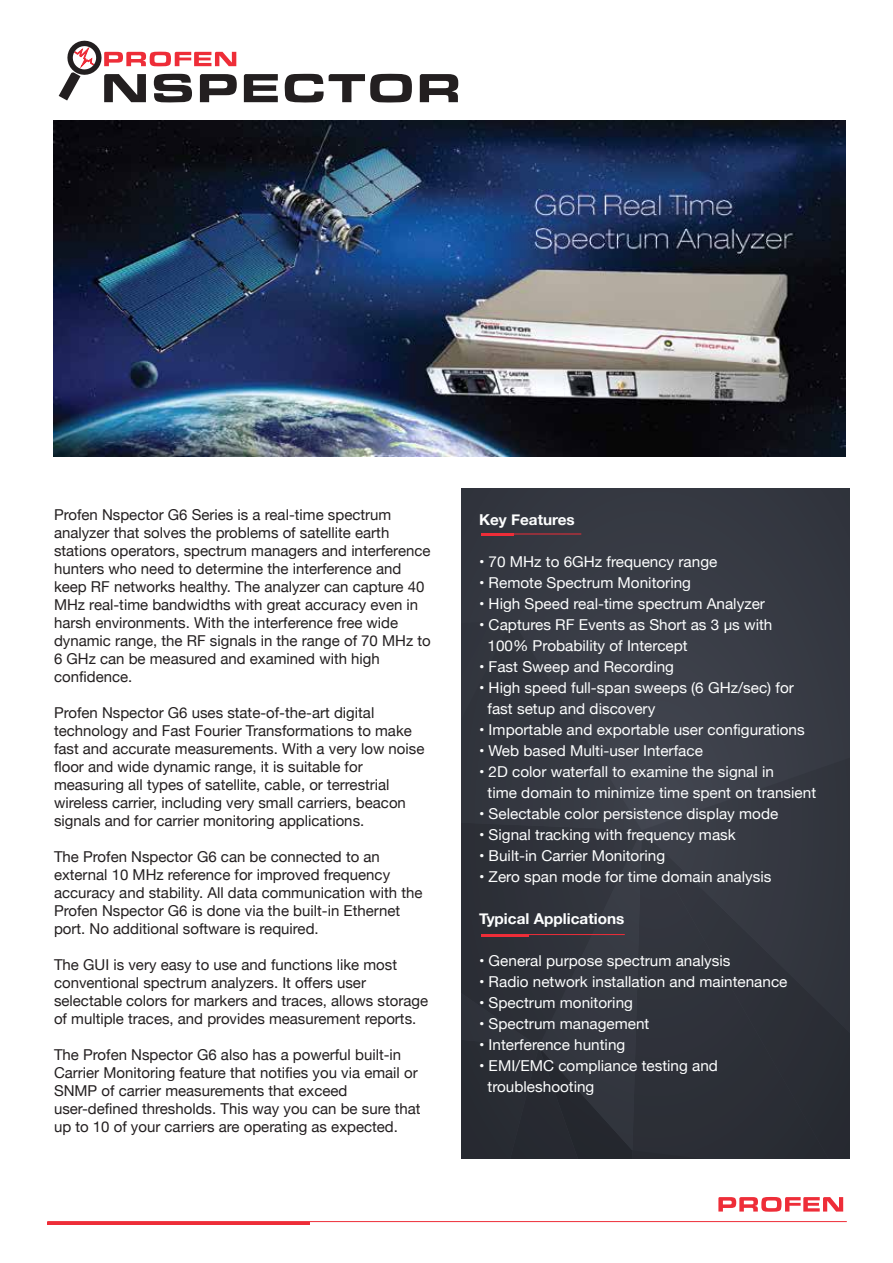
<style>
.page{position:relative;width:893px;height:1263px;background:#fff}
.page>*{position:absolute;margin:0;border:0;box-sizing:border-box;transform-origin:0 0}
.t1{font:15px/18px "Helvetica Neue";color:#231f20}
.t2{font:15px/21px "Helvetica Neue";color:#fdfefe}
.t3{font:700 15px "Helvetica Neue";color:#fdfefe}
</style>
<div class="page">
<div style="left:462px;top:489px;width:387px;height:670px;background:#363a43"></div>
<svg style="left:462px;top:720px;width:387px;height:439px"></svg>
<svg style="left:718px;top:1197px;width:125px;height:15px"></svg>
<hr style="left:47px;top:1221px;width:800px;height:1px;background:#ee2d38">
<hr style="left:47px;top:1222px;width:263px;height:2px;background:#ee2d38">
<svg style="left:244px;top:74px;width:34px;height:28px"></svg>
<svg style="left:285px;top:74px;width:127px;height:28px"></svg>
<svg style="left:420px;top:74px;width:38px;height:28px"></svg>
<svg style="left:59px;top:40px;width:178px;height:62px"></svg>
<hr style="left:481px;top:934px;width:144px;height:1px;background:#ee2d38">
<hr style="left:481px;top:934px;width:47px;height:2px;background:#ee2d38">
<hr style="left:481px;top:534px;width:100px;height:1px;background:#ee2d38">
<hr style="left:481px;top:534px;width:33px;height:2px;background:#ee2d38">
<img style="left:53px;top:120px;width:792px;height:337px">
<p class="t1" style="left:54px;top:507px;width:378px">Profen Nspector G6 Series is a real-time spectrum analyzer that solves the problems of satellite earth stations operators, spectrum managers and interference hunters who need to determine the interference and keep RF networks healthy. The analyzer can capture 40<br>MHz real-time bandwidths with great accuracy even in harsh environments. With the interference free wide dynamic range, the RF signals in the range of 70 MHz to 6 GHz can be measured and examined with high confidence.</p>
<p class="t1" style="left:54px;top:705px;width:372px">Profen Nspector G6 uses state-of-the-art digital technology and Fast Fourier Transformations to make fast and accurate measurements. With a very low noise floor and wide dynamic range, it is suitable for measuring all types of satellite, cable, or terrestrial wireless carrier, including very small carriers, beacon signals and for carrier monitoring applications.</p>
<p class="t1" style="left:54px;top:849px;width:370px">The Profen Nspector G6 can be connected to an external 10 MHz reference for improved frequency accuracy and stability. All data communication with the Profen Nspector G6 is done via the built-in Ethernet port. No additional software is required.</p>
<p class="t1" style="left:54px;top:957px;width:376px">The GUI is very easy to use and functions like most conventional spectrum analyzers. It offers user selectable colors for markers and traces, allows storage of multiple traces, and provides measurement reports.</p>
<p class="t1" style="left:54px;top:1047px;width:368px">The Profen Nspector G6 also has a powerful built-in Carrier Monitoring feature that notifies you via email or SNMP of carrier measurements that exceed user-defined thresholds. This way you can be sure that up to 10 of your carriers are operating as expected.</p>
<p class="t3" style="left:479px;top:508px;width:97px">Key Features</p>
<p class="t2" style="left:479px;top:552px;width:240px">• 70 MHz to 6GHz frequency range</p>
<p class="t2" style="left:479px;top:573px;width:214px">• Remote Spectrum Monitoring</p>
<p class="t2" style="left:479px;top:594px;width:287px">• High Speed real-time spectrum Analyzer</p>
<p class="t2" style="left:488px;top:615px;width:286px;text-indent:-9px">• Captures RF Events as Short as 3 μs with<br>100% Probability of Intercept</p>
<p class="t2" style="left:479px;top:657px;width:196px">• Fast Sweep and Recording</p>
<p class="t2" style="left:488px;top:678px;width:308px;text-indent:-9px">• High speed full-span sweeps (6 GHz/sec) for fast setup and discovery</p>
<p class="t2" style="left:479px;top:720px;width:327px">• Importable and exportable user configurations</p>
<p class="t2" style="left:479px;top:741px;width:225px">• Web based Multi-user Interface</p>
<p class="t2" style="left:488px;top:762px;width:330px;text-indent:-9px">• 2D color waterfall to examine the signal in<br>time domain to minimize time spent on transient</p>
<p class="t2" style="left:479px;top:804px;width:301px">• Selectable color persistence display mode</p>
<p class="t2" style="left:479px;top:825px;width:258px">• Signal tracking with frequency mask</p>
<p class="t2" style="left:479px;top:846px;width:188px">• Built-in Carrier Monitoring</p>
<p class="t2" style="left:479px;top:867px;width:294px">• Zero span mode for time domain analysis</p>
<p class="t3" style="left:479px;top:907px;width:147px">Typical Applications</p>
<p class="t2" style="left:479px;top:951px;width:253px">• General purpose spectrum analysis</p>
<p class="t2" style="left:479px;top:972px;width:310px">• Radio network installation and maintenance</p>
<p class="t2" style="left:479px;top:993px;width:155px">• Spectrum monitoring</p>
<p class="t2" style="left:479px;top:1014px;width:172px">• Spectrum management</p>
<p class="t2" style="left:479px;top:1035px;width:148px">• Interference hunting</p>
<p class="t2" style="left:488px;top:1056px;width:232px;text-indent:-9px">• EMI/EMC compliance testing and troubleshooting</p>
</div>
